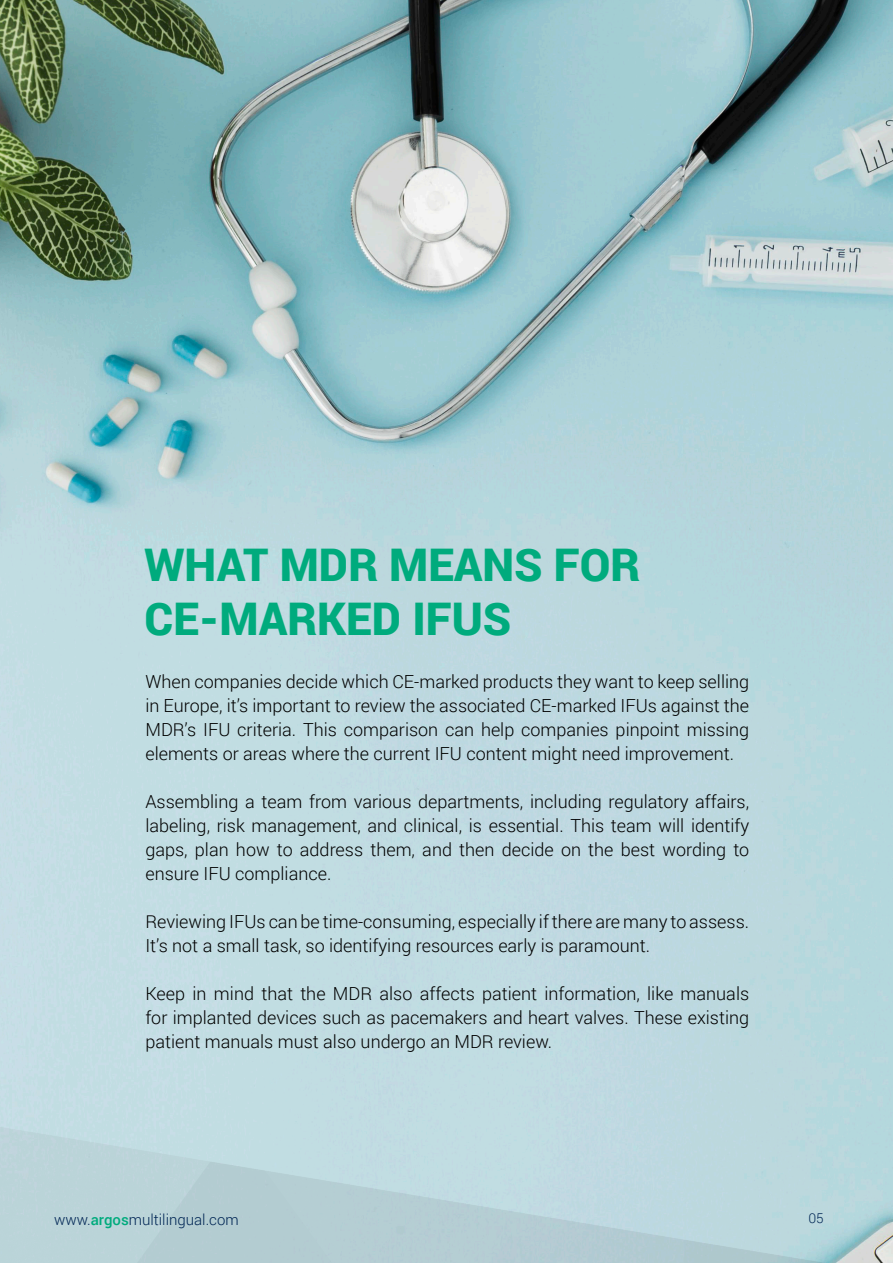
<style>
.page{position:relative;width:893px;height:1263px;background:#fff}
.page>*{position:absolute;margin:0;border:0;box-sizing:border-box;transform-origin:0 0}
.t1{font:900 45px/54px "Roboto";color:#00ab7d}
.t2{font:300 18px/24px "Roboto";color:#000;text-align:justify}
.t3{font:300 15px "Roboto";color:#002554}
.t4{font:300 13.5px "Roboto";color:#002554}
.s1{font-weight:500;color:#00ab7d}
</style>
<div class="page">
<img style="left:0;top:0;width:893px;height:1002px">
<img style="left:0;top:1002px;width:893px;height:261px">
<h1 class="t1" style="left:145px;top:536px;width:497px">WHAT MDR MEANS FOR<br>CE-MARKED IFUS</h1>
<p class="t2" style="left:145px;top:669px;width:605px">When companies decide which CE-marked products they want to keep selling in Europe, it’s important to review the associated CE-marked IFUs against the MDR’s IFU criteria. This comparison can help companies pinpoint missing elements or areas where the current IFU content might need improvement.</p>
<p class="t2" style="left:145px;top:789px;width:605px">Assembling a team from various departments, including regulatory affairs, labeling, risk management, and clinical, is essential. This team will identify gaps, plan how to address them, and then decide on the best wording to ensure IFU compliance.</p>
<p class="t2" style="left:145px;top:909px;width:605px">Reviewing IFUs can be time-consuming, especially if there are many to assess.<br>It’s not a small task, so identifying resources early is paramount.</p>
<p class="t2" style="left:145px;top:981px;width:605px">Keep in mind that the MDR also affects patient information, like manuals for implanted devices such as pacemakers and heart valves. These existing patient manuals must also undergo an MDR review.</p>
<p class="t3" style="left:54px;top:1209px;width:186px">www.<span class="s1">argos</span>multilingual.com</p>
<p class="t4" style="left:808px;top:1209px;width:17px">05</p>
</div>
